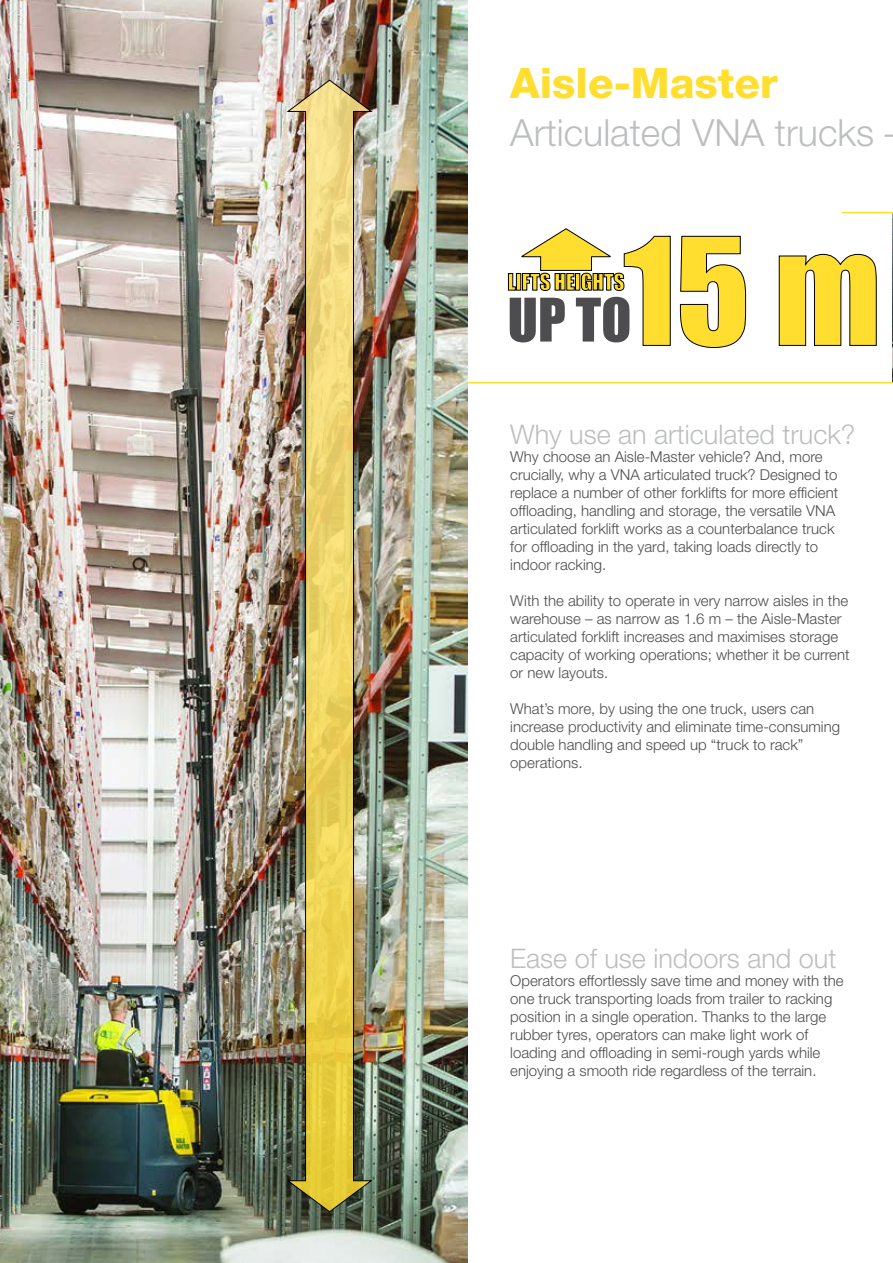
<style>
.page{position:relative;width:893px;height:1263px;background:#fff}
.page>*{position:absolute;margin:0;border:0;box-sizing:border-box;transform-origin:0 0}
.t1{font:138px "Impact";color:#ffde2f}
.t2{font:55.5px "Impact";color:#4d4d4f}
.t3{font:800 42px "Helvetica Neue LT Std";color:#ffde2f}
.t4{font:300 37.5px "Helvetica Neue LT Std";color:#bcbec0}
.t5{font:300 27px "Helvetica Neue LT Std";color:#bcbec0}
.t6{font:21px "Impact";color:#ffde2f}
.t7{font:300 15px/18px "Helvetica Neue LT Std";color:#4d4d4f}
</style>
<div class="page">
<svg style="left:680px;top:236px;width:66px;height:112px"></svg>
<svg style="left:779px;top:254px;width:98px;height:92px"></svg>
<img style="left:0;top:0;width:468px;height:1263px">
<img style="left:892px;top:213px;width:1px;height:170px">
<hr style="left:468px;top:382px;width:425px;height:1px;background:#ffde2f">
<img style="left:287px;top:80px;width:85px;height:1132px">
<hr style="left:842px;top:212px;width:51px;height:1px;background:#ffde2f">
<svg style="left:508px;top:228px;width:163px;height:118px"></svg>
<h3 class="t3" style="left:510px;top:58px;width:269px">Aisle-Master</h3>
<h3 class="t4" style="left:510px;top:110px;width:365px">Articulated VNA trucks</h3>
<h1 class="t1" style="left:623px;top:184px;width:259px">15 m</h1>
<h3 class="t6" style="left:508px;top:266px;width:118px">LIFTS HEIGHTS</h3>
<h2 class="t2" style="left:508px;top:277px;width:125px">UP TO</h2>
<h3 class="t5" style="left:510px;top:417px;width:347px">Why use an articulated truck?</h3>
<p class="t7" style="left:510px;top:447px;width:329px">Why choose an Aisle-Master vehicle? And, more crucially, why a VNA articulated truck? Designed to replace a number of other forklifts for more efficient offloading, handling and storage, the versatile VNA articulated forklift works as a counterbalance truck for offloading in the yard, taking loads directly to indoor racking.</p>
<p class="t7" style="left:510px;top:591px;width:341px">With the ability to operate in very narrow aisles in the warehouse – as narrow as 1.6 m – the Aisle-Master articulated forklift increases and maximises storage capacity of working operations; whether it be current or new layouts.</p>
<p class="t7" style="left:510px;top:699px;width:331px">What’s more, by using the one truck, users can increase productivity and eliminate time-consuming double handling and speed up “truck to rack” operations.</p>
<h3 class="t5" style="left:510px;top:942px;width:328px">Ease of use indoors and out</h3>
<p class="t7" style="left:510px;top:971px;width:335px">Operators effortlessly save time and money with the one truck transporting loads from trailer to racking position in a single operation. Thanks to the large rubber tyres, operators can make light work of loading and offloading in semi-rough yards while enjoying a smooth ride regardless of the terrain.</p>
</div>
